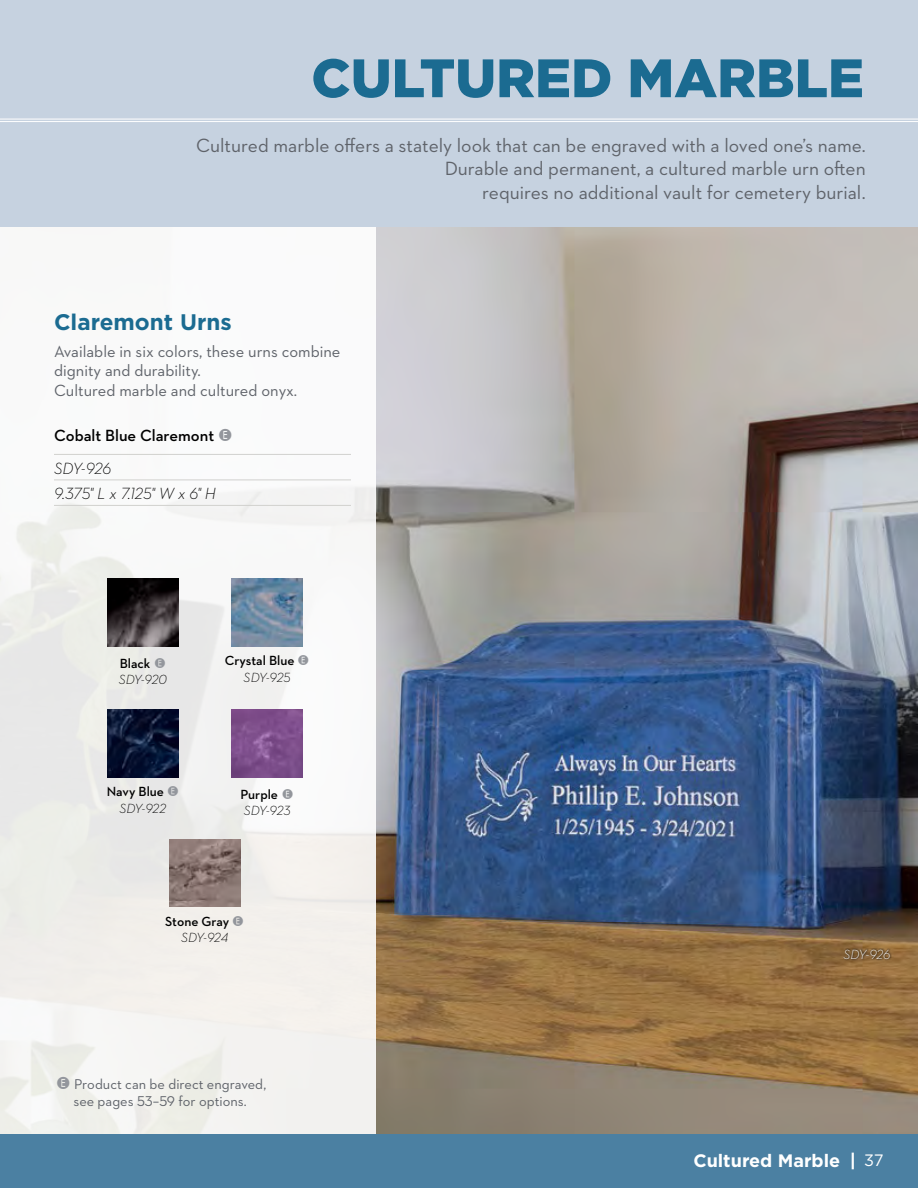
<style>
.page{position:relative;width:918px;height:1188px;background:#fff}
.page>*{position:absolute;margin:0;border:0;box-sizing:border-box;transform-origin:0 0}
.t1{font:900 54px "Gotham";color:#1b6b91}
.t2{font:700 22.5px "Gotham";color:#1b6b91}
.t3{font:19.5px/23.4px "Neutraface 2 Text";color:#5f636a;text-align:right}
.t4{font:700 18px "Gotham";color:#fff}
.t5{font:16.5px/19.8px "Neutraface 2 Text";color:#5f636a}
.t6{font:600 16.5px/32.2px "Neutraface 2 Text";color:#000}
.t7{font:italic 300 16.5px "Neutraface 2 Text";letter-spacing:-.01em;color:#000}
.t8{font:14.4px/17.2px "Neutraface 2 Text";color:#5f636a;text-align:center}
.t9{font:600 13.5px/16.2px "Neutraface 2 Text";color:#000;text-align:center}
.t10{font:italic 300 13.5px/16.2px "Neutraface 2 Text";letter-spacing:-.01em;color:#000}
.t11{font:italic 300 13.5px "Neutraface 2 Text";letter-spacing:-.015em;color:#fff}
.s1{font-family:"Circle Frame Neg";font-weight:400;color:#93969c}
.s2{font-weight:300;font-style:italic}
.s3{font-weight:600;font-style:normal}
.s4{font-family:"Circle Frame Neg";font-weight:400;font-style:normal;color:#93969c}
.s5{font-family:"Circle Frame Neg";font-size:16.5px;color:#93969c}
.s6{font-weight:400;font-size:16.5px}
</style>
<div class="page">
<img style="left:376px;top:226px;width:542px;height:908px">
<div style="left:0;top:0;width:376px;height:1188px;background:linear-gradient(to right,#f0f0ee,#f7f6f6)"></div>
<hr style="left:54px;top:454px;width:297px;height:1px;background:#d1d1ce">
<hr style="left:54px;top:480px;width:297px;height:1px;background:#d1d1ce">
<hr style="left:54px;top:505px;width:297px;height:1px;background:#d1d1ce">
<div style="left:843px;top:948px;width:49px;height:13px;background:#000;opacity:.8"></div>
<img style="left:107px;top:579px;width:72px;height:67px">
<img style="left:107px;top:710px;width:72px;height:67px">
<img style="left:231px;top:579px;width:72px;height:67px">
<img style="left:231px;top:710px;width:72px;height:67px">
<img style="left:169px;top:839px;width:71px;height:68px">
<div style="left:0;top:0;width:918px;height:226px;background:#c6d2e0"></div>
<div style="left:0;top:1134px;width:918px;height:54px;background:#4b80a2"></div>
<hr style="left:0;top:119px;width:918px;height:1px;background:#fff">
<hr style="left:0;top:121px;width:918px;height:1px;background:#fff">
<h1 class="t1" style="left:311px;top:41px;width:554px">CULTURED MARBLE</h1>
<p class="t3" style="left:196px;top:133px;width:671px">Cultured marble offers a stately look that can be engraved with a loved one’s name.<br>Durable and permanent, a cultured marble urn often<br>requires no additional vault for cemetery burial.</p>
<p class="t2" style="left:54px;top:307px;width:179px">Claremont Urns</p>
<p class="t5" style="left:54px;top:341px;width:288px">Available in six colors, these urns combine dignity and durability.<br>Cultured marble and cultured onyx.</p>
<p class="t6" style="left:54px;top:420px;width:180px">Cobalt Blue Claremont <span class="s1">E<br></span><span class="s2">SDY-926</span></p>
<p class="t7" style="left:54px;top:483px;width:163px">9.375" L x 7.125" W x 6" H</p>
<p class="t10" style="left:119px;top:655px;width:50px"><span class="s3">Black</span> <span class="s4">E<br></span>SDY-920</p>
<p class="t9" style="left:107px;top:784px;width:74px">Navy Blue <span class="s1">E<br></span><span class="s2">SDY-922</span></p>
<p class="t9" style="left:225px;top:653px;width:86px">Crystal Blue <span class="s1">E<br></span><span class="s2">SDY-925</span></p>
<p class="t10" style="left:240px;top:786px;width:55px"><span class="s3">Purple</span> <span class="s4">E<br></span>SDY-923</p>
<p class="t9" style="left:165px;top:913px;width:80px">Stone Gray <span class="s1">E<br></span><span class="s2">SDY-924</span></p>
<p class="t8" style="left:56px;top:1075px;width:212px"><span class="s5">E</span> Product can be direct engraved, see pages 53–59 for options.</p>
<p class="t11" style="left:843px;top:946px;width:48px">SDY-926</p>
<p class="t4" style="left:693px;top:1149px;width:192px">Cultured Marble | <span class="s6">37</span></p>
</div>
